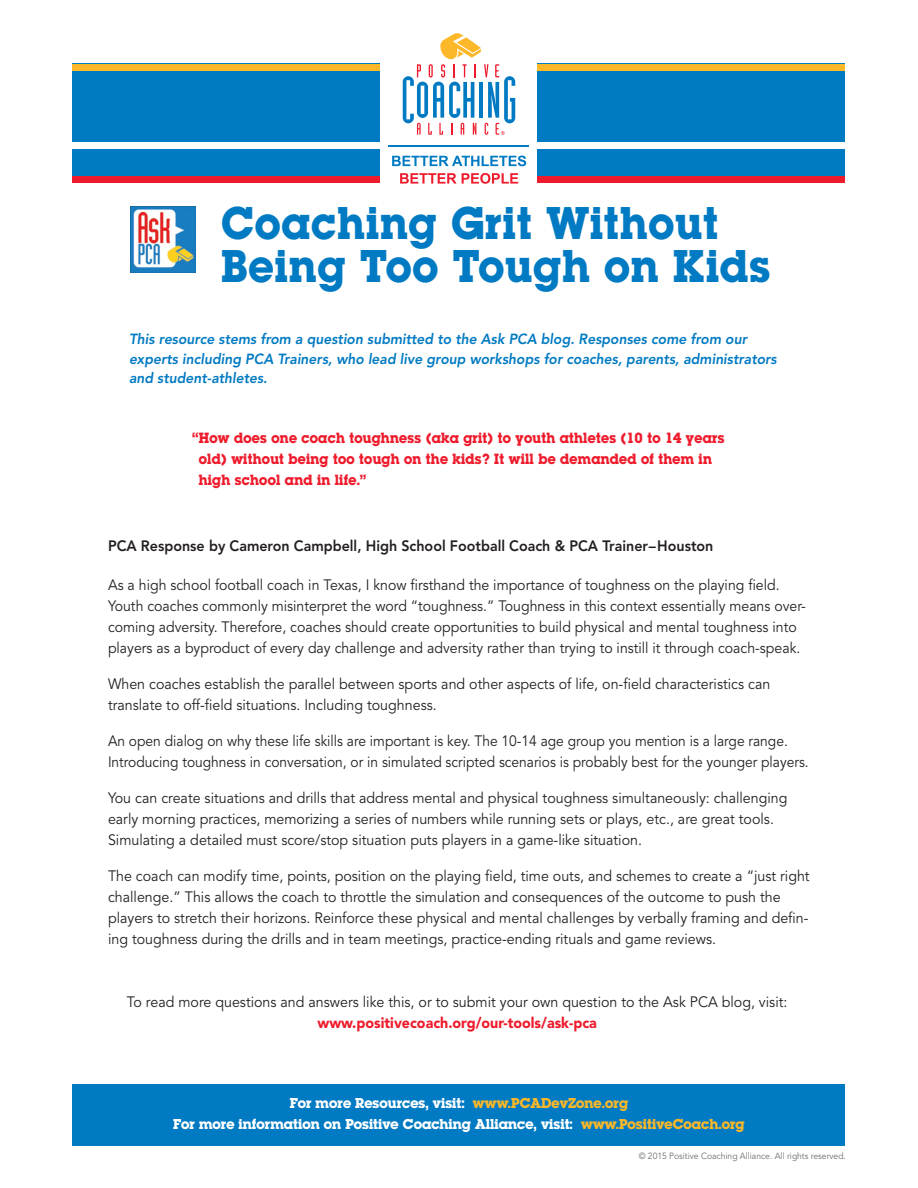
<style>
.page{position:relative;width:918px;height:1188px;background:#fff}
.page>*{position:absolute;margin:0;border:0;box-sizing:border-box;transform-origin:0 0}
.t1{font:48px/43.5px "Lubalin Graph Bld";letter-spacing:.03em;color:#007ac2;scale:.95 1}
.text{font:15.6px/21px "Lubalin Graph Bld";letter-spacing:.02em;color:#ee1b2c;scale:.95 1}
.text-2{font:15px/21px "Avenir";color:#231f20;scale:.95 1}
.text-3{font:15px/21px "Avenir";color:#231f20;scale:.94 1}
.text-4{font:15px/21px "Avenir";color:#231f20;scale:.92 1}
.t2{font:15px "Lubalin Graph Bld";letter-spacing:.005em;color:#fff}
.subhead_a{font:800 15px "Avenir";color:#231f20;scale:.95 1}
.text-5{font:italic 800 14.7px/19.5px "Avenir";color:#007ac2;scale:.95 1}
.t3{font:9px "Avenir";color:#6c6d70;scale:.95 1}
.s1{font-weight:900;color:#ee1b2c}
.s2{color:#fcb828}
</style>
<div class="page">
<div style="left:72px;top:64px;width:308px;height:119px;background:#007ac2"></div>
<div style="left:537px;top:64px;width:308px;height:119px;background:#007ac2"></div>
<svg style="left:403px;top:33px;width:112px;height:102px"></svg>
<hr style="left:389px;top:146px;width:140px;height:1px;background:#007ac2">
<svg style="left:392px;top:156px;width:134px;height:10px"></svg>
<svg style="left:400px;top:173px;width:118px;height:11px"></svg>
<div style="left:70px;top:142px;width:311px;height:7px;background:#fff"></div>
<div style="left:72px;top:176px;width:308px;height:7px;background:#ee1b2c"></div>
<div style="left:72px;top:64px;width:308px;height:7px;background:#fcb828"></div>
<div style="left:537px;top:142px;width:311px;height:7px;background:#fff"></div>
<div style="left:537px;top:176px;width:308px;height:7px;background:#ee1b2c"></div>
<div style="left:537px;top:64px;width:308px;height:7px;background:#fcb828"></div>
<img style="left:130px;top:207px;width:66px;height:65px">
<div style="left:73px;top:1084px;width:772px;height:62px;background:#007ac2"></div>
<p class="t1" style="left:221px;top:205px;width:579px">Coaching Grit Without<br>Being Too Tough on Kids</p>
<p class="text-5" style="left:129px;top:329px;width:683px">This resource stems from a question submitted to the Ask PCA blog. Responses come from our experts including PCA Trainers, who lead live group workshops for coaches, parents, administrators and student-athletes.</p>
<p class="text" style="left:199px;top:429px;width:555px;text-indent:-7px">“How does one coach toughness (aka grit) to youth athletes (10 to 14 years old) without being too tough on the kids? It will be demanded of them in high school and in life.”</p>
<p class="subhead_a" style="left:108px;top:537px;width:639px">PCA Response by Cameron Campbell, High School Football Coach &amp; PCA Trainer–Houston</p>
<p class="text-3" style="left:108px;top:575px;width:744px">As a high school football coach in Texas, I know firsthand the importance of toughness on the playing field.<br>Youth coaches commonly misinterpret the word “toughness.” Toughness in this context essentially means over&shy;coming adversity. Therefore, coaches should create opportunities to build physical and mental toughness into players as a byproduct of every day challenge and adversity rather than trying to instill it through coach-speak.</p>
<p class="text-2" style="left:108px;top:674px;width:699px">When coaches establish the parallel between sports and other aspects of life, on-field characteristics can translate to off-field situations. Including toughness.</p>
<p class="text-4" style="left:108px;top:731px;width:763px">An open dialog on why these life skills are important is key. The 10-14 age group you mention is a large range.<br>Introducing toughness in conversation, or in simulated scripted scenarios is probably best for the younger players.</p>
<p class="text-2" style="left:108px;top:788px;width:717px">You can create situations and drills that address mental and physical toughness simultaneously: challenging early morning practices, memorizing a series of numbers while running sets or plays, etc., are great tools.<br>Simulating a detailed must score/stop situation puts players in a game-like situation.</p>
<p class="text-2" style="left:108px;top:866px;width:740px">The coach can modify time, points, position on the playing field, time outs, and schemes to create a “just right challenge.” This allows the coach to throttle the simulation and consequences of the outcome to push the players to stretch their horizons. Reinforce these physical and mental challenges by verbally framing and defin&shy;ing toughness during the drills and in team meetings, practice-ending rituals and game reviews.</p>
<p class="text-2" style="left:127px;top:992px;width:697px;text-align:center">To read more questions and answers like this, or to submit your own question to the Ask PCA blog, visit: <span class="s1">www.positivecoach.org/our-tools/ask-pca</span></p>
<p class="t2" style="left:290px;top:1093px;width:340px">For more Resources, visit: <span class="s2">www.PCADevZone.org</span></p>
<p class="t2" style="left:173px;top:1114px;width:573px">For more information on Positive Coaching Alliance, visit: <span class="s2">www.PositiveCoach.org</span></p>
<p class="t3" style="left:639px;top:1150px;width:220px">© 2015 Positive Coaching Alliance. All rights reserved.</p>
</div>
